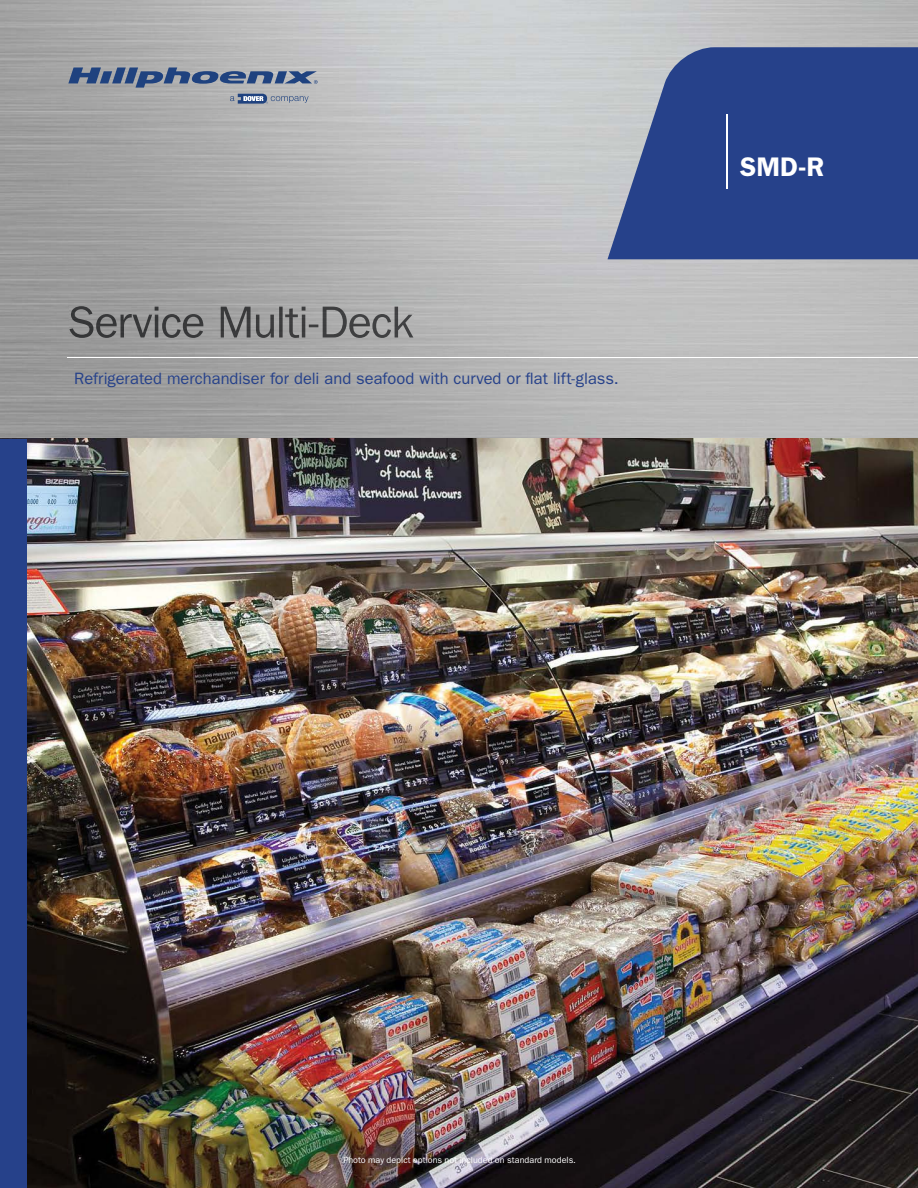
<style>
.page{position:relative;width:918px;height:1188px;background:#fff}
.page>*{position:absolute;margin:0;border:0;box-sizing:border-box;transform-origin:0 0}
.t1{font:600 27px "Franklin Gothic";color:#fff}
.t2{font:16.5px "Franklin Gothic";color:#26418a}
.t3{font:9px "Franklin Gothic";letter-spacing:.005em;color:#fff}
</style>
<div class="page">
<img style="left:0;top:0;width:918px;height:439px">
<img style="left:27px;top:439px;width:891px;height:749px">
<svg style="left:608px;top:47px;width:310px;height:212px;background:#385191"></svg>
<img style="left:69px;top:306px;width:344px;height:32px">
<hr style="left:68px;top:357px;width:850px;height:1px;background:#fff">
<hr style="left:727px;top:115px;width:1px;height:74px;background:#fff">
<div style="left:0;top:439px;width:27px;height:749px;background:#26418a"></div>
<svg style="left:68px;top:68px;width:250px;height:20px;background:#70809b"></svg>
<svg style="left:230px;top:94px;width:79px;height:10px"></svg>
<p class="t2" style="left:74px;top:369px;width:546px">Refrigerated merchandiser for deli and seafood with curved or flat lift-glass.</p>
<h1 class="t1" style="left:740px;top:150px;width:86px">SMD-R</h1>
<p class="t3" style="left:343px;top:1155px;width:234px">Photo may depict options not included on standard models.</p>
</div>
